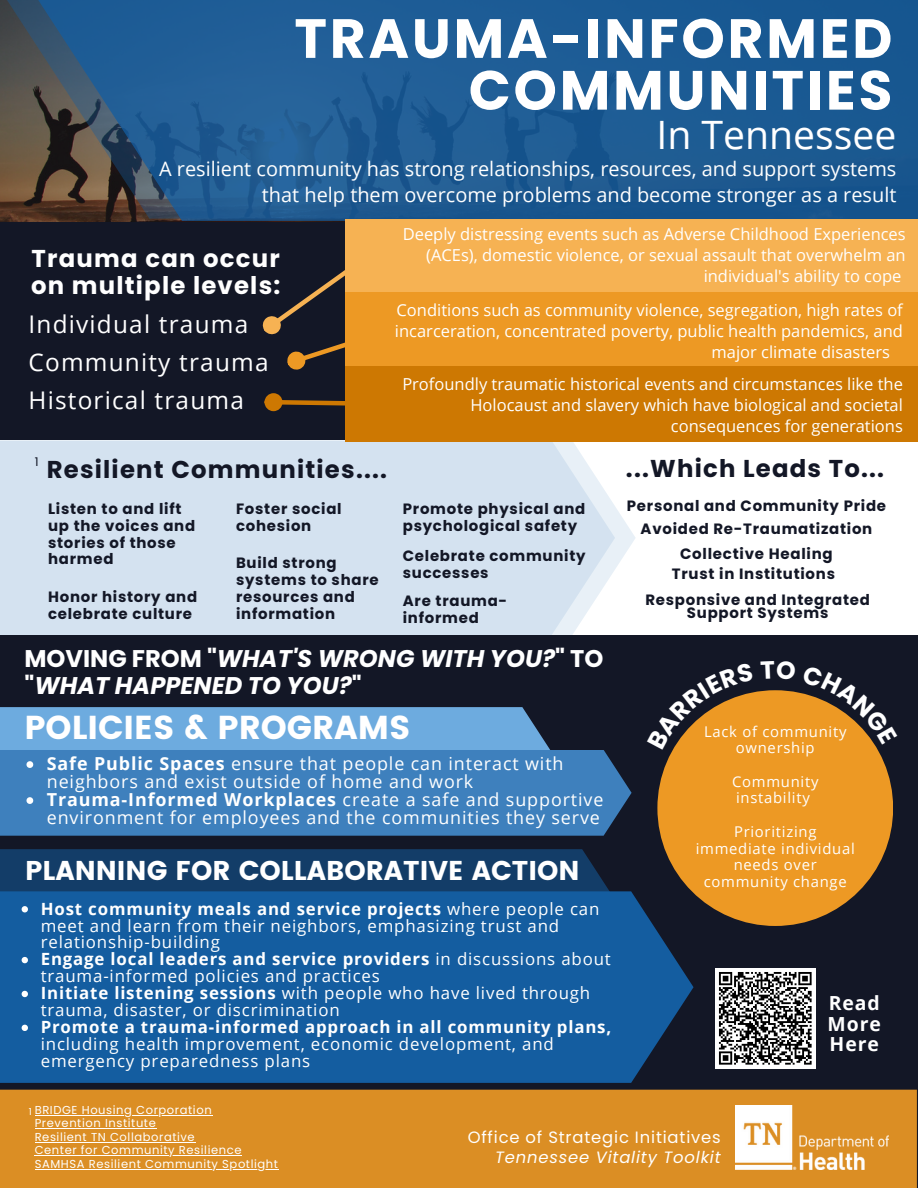
<style>
.page{position:relative;width:918px;height:1188px;background:#131726}
.page>*{position:absolute;margin:0;border:0;box-sizing:border-box;transform-origin:0 0}
.t1{font:700 55.2px/51.8px "Poppins";letter-spacing:.05em;color:#fff;text-align:right}
.t2{font:39.15px "Open Sans";color:#fff}
.t3{font:33.15px "Poppins";color:#fff}
.t4{font:27.15px "Poppins";color:#fff}
.t5{font:24.3px "Open Sans";letter-spacing:.05em;color:#fff}
.t6{font:700 24.3px "Poppins";letter-spacing:.05em;color:#131726}
.t7{font:700 24.3px/27px "Poppins";letter-spacing:.05em;color:#fff}
.t8{font:italic 700 24.15px/27px "Poppins";color:#fff}
.t9{font:19.95px/25.8px "Open Sans";color:#fff;text-align:right}
.t10{font:700 19.35px/20.2px "Open Sans";letter-spacing:.05em;color:#fff;text-align:justify}
.t11{font:17.85px/18px "Open Sans";letter-spacing:.05em;color:#fff}
.t12{font:16.8px/17px "Open Sans";letter-spacing:.05em;color:#fff}
.t13{font:16.5px/21.3px "Open Sans";color:#fff;text-align:right}
.t14{font:16.35px/20.2px "Poppins";letter-spacing:.05em;color:#fff;text-align:right}
.t15{font:700 15px/16.8px "Poppins";letter-spacing:.05em;color:#131726}
.t16{font:14.85px/16.6px "Open Sans";letter-spacing:.05em;color:#fff;text-align:center}
.t17{font:12px "Poppins";color:#131726}
.t18{font:11.55px "Poppins";letter-spacing:.05em;color:#fff}
.t19{font:9.75px "Poppins";color:#fff}
.s1{font-style:normal}
.s2{font-weight:700}
.s3{font-style:italic}
</style>
<div class="page">
<svg style="left:0;top:0;width:918px;height:221px;background:#23588a"></svg>
<div style="left:0;top:440px;width:918px;height:195px;background:#fff"></div>
<svg style="left:615px;top:507px;width:21px;height:62px"></svg>
<div style="left:0;top:440px;width:615px;height:195px;background:#d4e2f0"></div>
<div style="left:0;top:849px;width:609px;height:42px;background:#133d68"></div>
<div style="left:0;top:891px;width:694px;height:192px;background:#145da0"></div>
<div style="left:657px;top:690px;width:236px;height:236px;background:#ed9924;border-radius:50%"></div>
<div style="left:0;top:707px;width:550px;height:43px;background:#6dabdf"></div>
<div style="left:0;top:750px;width:632px;height:86px;background:#3e80bd"></div>
<div style="left:345px;top:219px;width:573px;height:75px;background:#f6b253"></div>
<div style="left:345px;top:293px;width:573px;height:75px;background:#ed9924"></div>
<div style="left:345px;top:366px;width:573px;height:76px;background:#cd7802"></div>
<svg style="left:262px;top:270px;width:131px;height:100px"></svg>
<svg style="left:283px;top:400px;width:62px;height:6px"></svg>
<div style="left:267px;top:395px;width:13px;height:14px;background:#cd7802;border-radius:50%"></div>
<div style="left:264px;top:393px;width:19px;height:18px;border:5px solid #cd7802;border-radius:50%"></div>
<div style="left:366px;top:395px;width:18px;height:18px;border:5px solid #cd7802;border-radius:50%"></div>
<div style="left:0;top:1090px;width:917px;height:98px;background:#db8e24"></div>
<img style="left:735px;top:1105px;width:153px;height:64px">
<hr style="left:35px;top:1115px;width:177px;height:1px;background:#fff">
<hr style="left:35px;top:1128px;width:122px;height:1px;background:#fff">
<hr style="left:35px;top:1142px;width:160px;height:1px;background:#fff">
<hr style="left:35px;top:1155px;width:207px;height:1px;background:#fff">
<hr style="left:35px;top:1169px;width:244px;height:1px;background:#fff">
<svg style="left:22px;top:906px;width:6px;height:6px"></svg>
<svg style="left:22px;top:957px;width:6px;height:6px"></svg>
<svg style="left:22px;top:991px;width:6px;height:6px"></svg>
<svg style="left:22px;top:1025px;width:6px;height:6px"></svg>
<svg style="left:26px;top:761px;width:7px;height:7px"></svg>
<svg style="left:26px;top:797px;width:7px;height:7px"></svg>
<div style="left:715px;top:968px;width:100px;height:100px;background:#fff"></div>
<svg style="left:719px;top:972px;width:93px;height:93px"></svg>
<svg style="left:673px;top:692px;width:80px;height:58px"></svg>
<svg style="left:802px;top:693px;width:73px;height:52px"></svg>
<p class="t1" style="left:294px;top:13px;width:600px">TRAUMA-INFORMED<br>COMMUNITIES</p>
<p class="t2" style="left:657px;top:107px;width:241px">In Tennessee</p>
<p class="t9" style="left:159px;top:156px;width:739px">A resilient community has strong relationships, resources, and support systems that help them overcome problems and become stronger as a result</p>
<p class="t7" style="left:31px;top:245px;width:251px">Trauma can occur on multiple levels:</p>
<p class="t5" style="left:29px;top:307px;width:221px">Individual trauma</p>
<p class="t5" style="left:29px;top:345px;width:242px">Community trauma</p>
<p class="t5" style="left:29px;top:384px;width:217px">Historical trauma</p>
<p class="t13" style="left:403px;top:223px;width:505px">Deeply distressing events such as Adverse Childhood Experiences (ACEs), domestic violence, or sexual assault that overwhelm an individual's ability to cope</p>
<p class="t13" style="left:397px;top:299px;width:508px">Conditions such as community violence, segregation, high rates of</p>
<p class="t13" style="left:395px;top:320px;width:509px">incarceration, concentrated poverty, public health pandemics, and</p>
<p class="t13" style="left:712px;top:341px;width:180px">major climate disasters</p>
<p class="t13" style="left:402px;top:373px;width:502px">Profoundly traumatic historical events and circumstances like the<br>Holocaust and slavery which have biological and societal consequences for generations</p>
<p class="t17" style="left:35px;top:453px;width:5px">1</p>
<p class="t6" style="left:47px;top:452px;width:342px">Resilient Communities....</p>
<p class="t6" style="left:626px;top:452px;width:260px">...Which Leads To...</p>
<p class="t15" style="left:48px;top:500px;width:149px">Listen to and lift up the voices and stories of those harmed</p>
<p class="t15" style="left:48px;top:588px;width:151px">Honor history and celebrate culture</p>
<p class="t15" style="left:236px;top:500px;width:107px">Foster social cohesion</p>
<p class="t15" style="left:236px;top:554px;width:144px">Build strong systems to share resources and information</p>
<p class="t15" style="left:403px;top:500px;width:184px">Promote physical and psychological safety</p>
<p class="t15" style="left:403px;top:547px;width:184px">Celebrate community successes</p>
<p class="t15" style="left:403px;top:592px;width:106px">Are trauma&shy;informed</p>
<p class="t8" style="left:24px;top:645px;width:580px"><span class="s1">MOVING FROM "</span>WHAT'S WRONG WITH YOU?<span class="s1">" TO "</span>WHAT HAPPENED TO YOU?<span class="s1">"</span></p>
<p class="t3" style="left:24px;top:708px;width:388px">POLICIES &amp; PROGRAMS</p>
<p class="t11" style="left:47px;top:754px;width:518px"><span class="s2">Safe Public Spaces</span> ensure that people can interact with neighbors and exist outside of home and work</p>
<p class="t11" style="left:47px;top:790px;width:558px"><span class="s2">Trauma-Informed Workplaces</span> create a safe and supportive environment for employees and the communities they serve</p>
<p class="t4" style="left:25px;top:855px;width:556px">PLANNING FOR COLLABORATIVE ACTION</p>
<p class="t12" style="left:41px;top:900px;width:560px"><span class="s2">Host community meals and service projects</span> where people can meet and learn from their neighbors, emphasizing trust and relationship-building</p>
<p class="t12" style="left:41px;top:950px;width:572px"><span class="s2">Engage local leaders and service providers</span> in discussions about trauma-informed policies and practices</p>
<p class="t12" style="left:41px;top:984px;width:551px"><span class="s2">Initiate listening sessions</span> with people who have lived through trauma, disaster, or discrimination</p>
<p class="t12" style="left:41px;top:1018px;width:572px"><span class="s2">Promote a trauma-informed approach in all community plans, </span>including health improvement, economic development, and emergency preparedness plans</p>
<p class="t15" style="left:627px;top:498px;width:261px">Personal and Community Pride</p>
<p class="t15" style="left:641px;top:520px;width:233px">Avoided Re-Traumatization</p>
<p class="t15" style="left:672px;top:566px;width:165px">Trust in Institutions</p>
<p class="t15" style="left:680px;top:545px;width:154px">Collective Healing</p>
<p class="t15" style="left:645px;top:593px;width:226px;line-height:13.5px;text-align:center">Responsive and Integrated<br>Support Systems</p>
<p class="t16" style="left:704px;top:722px;width:144px">Lack of community ownership</p>
<p class="t16" style="left:732px;top:773px;width:88px;text-align:left">Community instability</p>
<p class="t16" style="left:696px;top:823px;width:161px">Prioritizing immediate individual needs over community change</p>
<p class="t10" style="left:828px;top:993px;width:55px">Read More Here</p>
<p class="t19" style="left:29px;top:1104px;width:5px">1</p>
<p class="t18" style="left:35px;top:1102px;width:178px">BRIDGE Housing Corporation</p>
<p class="t18" style="left:35px;top:1115px;width:123px">Prevention Institute</p>
<p class="t18" style="left:35px;top:1129px;width:162px">Resilient TN Collaborative</p>
<p class="t18" style="left:35px;top:1142px;width:208px">Center for Community Resilience</p>
<p class="t18" style="left:35px;top:1156px;width:245px">SAMHSA Resilient Community Spotlight</p>
<p class="t14" style="left:468px;top:1127px;width:255px">Office of Strategic Initiatives<br><span class="s3">Tennessee Vitality Toolkit</span></p>
</div>
